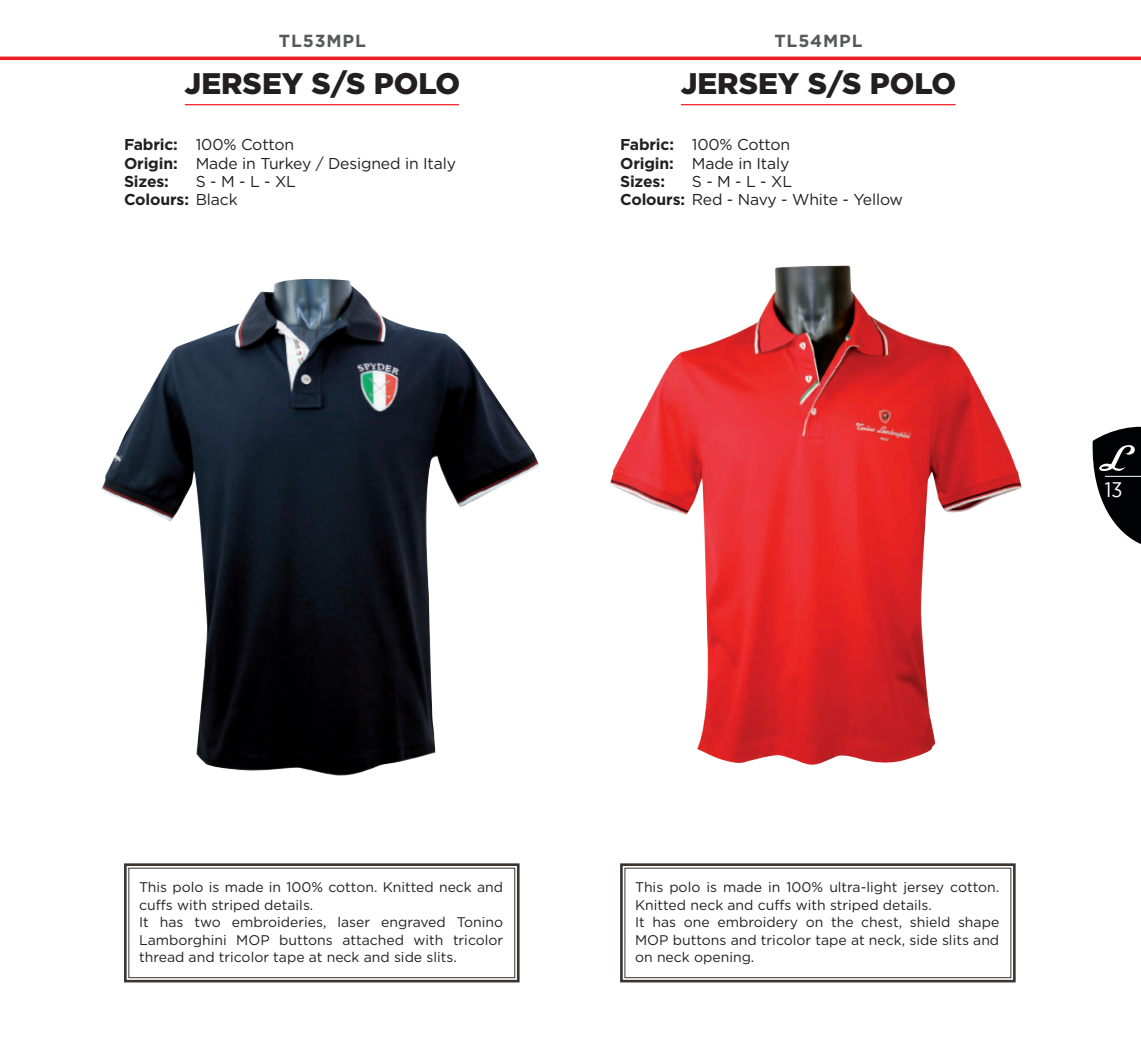
<style>
.page{position:relative;width:1141px;height:1042px;background:#fff}
.page>*{position:absolute;margin:0;border:0;box-sizing:border-box;transform-origin:0 0}
.t1{font:900 29.75px "Gotham";color:#231f20}
.t2{font:21px "Gotham Narrow";color:#fff}
.t3{font:700 17.5px "Gotham";letter-spacing:.05em;color:#57585a}
.t4{font:15.75px/18.4px "Gotham";letter-spacing:-.01em;color:#231f20}
.t5{font:14px/17.5px "Gotham";color:#231f20}
.s1{font-weight:700}
</style>
<div class="page">
<hr style="left:185px;top:104px;width:274px;height:1px;background:#ee1d23">
<hr style="left:681px;top:104px;width:275px;height:1px;background:#ee1d23">
<hr style="left:0;top:57px;width:1141px;height:3px;background:#ee1d23">
<img style="left:101px;top:279px;width:438px;height:497px">
<img style="left:610px;top:265px;width:412px;height:500px">
<svg style="left:1092px;top:426px;width:49px;height:118px"></svg>
<hr style="left:1105px;top:476px;width:36px;height:1px;background:#fff">
<svg style="left:124px;top:863px;width:396px;height:120px"></svg>
<div style="left:128px;top:868px;width:387px;height:110px;border:1px solid #3b3532"></div>
<svg style="left:620px;top:863px;width:396px;height:120px"></svg>
<div style="left:624px;top:868px;width:387px;height:110px;border:1px solid #3b3532"></div>
<p class="t3" style="left:279px;top:30px;width:88px">TL53MPL</p>
<p class="t3" style="left:774px;top:30px;width:90px">TL54MPL</p>
<h1 class="t1" style="left:185px;top:66px;width:277px">JERSEY S/S POLO</h1>
<h1 class="t1" style="left:681px;top:66px;width:277px">JERSEY S/S POLO</h1>
<p class="t4" style="left:124px;top:135px;width:333px"><span class="s1">Fabric:</span> 100% Cotton<br><span class="s1">Origin:</span> Made in Turkey / Designed in Italy<br><span class="s1">Sizes:</span></p>
<p class="t4" style="left:124px;top:172px;width:174px;text-indent:72px">S - M - L - XL<br><span class="s1">Colours:</span> Black</p>
<p class="t4" style="left:620px;top:135px;width:172px;text-align:justify"><span class="s1">Fabric:</span> 100% Cotton <span class="s1">Origin:</span> Made in Italy <span class="s1">Sizes:</span></p>
<p class="t4" style="left:620px;top:172px;width:285px;text-indent:72px">S - M - L - XL<br><span class="s1">Colours:</span> Red - Navy - White - Yellow</p>
<h2 class="t2" style="left:1105px;top:476px;width:19px">13</h2>
<p class="t5" style="left:139px;top:878px;width:366px">This polo is made in 100% cotton. Knitted neck and cuffs with striped details.<br>It has two embroideries, laser engraved Tonino Lamborghini MOP buttons attached with tricolor thread and tricolor tape at neck and side slits.</p>
<p class="t5" style="left:635px;top:878px;width:366px">This polo is made in 100% ultra-light jersey cotton.<br>Knitted neck and cuffs with striped details.<br>It has one embroidery on the chest, shield shape MOP buttons and tricolor tape at neck, side slits and on neck opening.</p>
</div>
